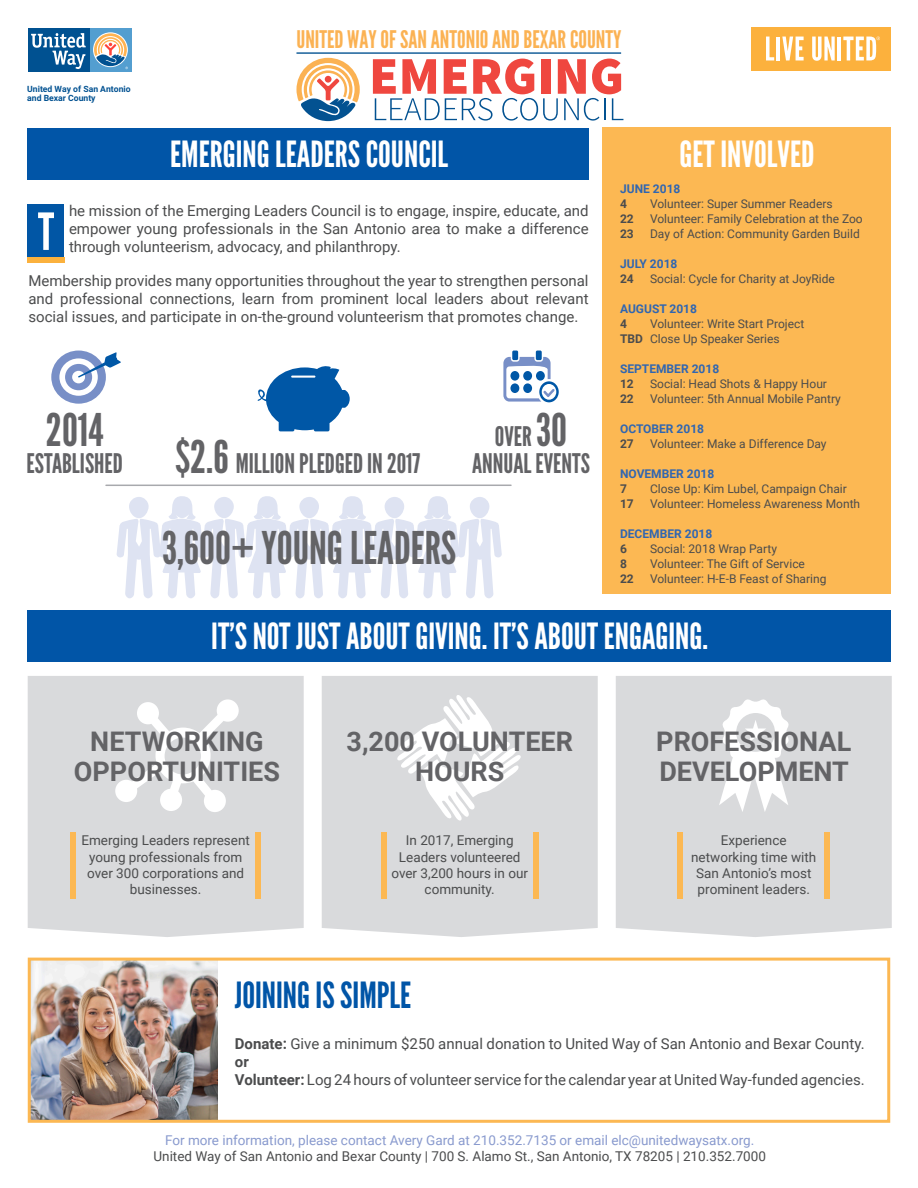
<style>
.page{position:relative;width:918px;height:1188px;background:#fff}
.page>*{position:absolute;margin:0;border:0;box-sizing:border-box;transform-origin:0 0}
.t1{font:51px "League Gothic";color:#fff}
.t2{font:45px "League Gothic";color:#636366}
.t3{font:36px "League Gothic";color:#fff}
.t4{font:36px "League Gothic";color:#0155a7}
.t5{font:700 27px "Roboto";color:#636366}
.t6{font:27px "League Gothic";color:#636366}
.t7{font:24.3px "League Gothic";color:#fbb253}
.t8{font:15px/18px "Roboto";color:#4b4c4d;text-align:justify}
.t9{font:700 15px "Roboto";color:#4b4c4d}
.t10{font:13.5px/16.2px "Roboto";color:#4b4c4d;text-align:center}
.t11{font:13.5px "Roboto";color:#899ace}
.t12{font:12px "Roboto";color:#4b4c4d}
.t13{font:700 12px "Roboto";color:#3066b1}
.t14{font:700 12px "Roboto";color:#4b4c4d}
.t15{font:700 8.7px/9.3px "Roboto";color:#005191}
.s1{font-size:45px}
.s2{font-weight:700}
</style>
<div class="page">
<svg style="left:116px;top:496px;width:386px;height:102px"></svg>
<img style="left:32px;top:962px;width:186px;height:157px">
<div style="left:28px;top:958px;width:862px;height:165px;border:3px solid #fcb853"></div>
<div style="left:616px;top:676px;width:276px;height:261px;background:#d9dadc"></div>
<div style="left:322px;top:676px;width:276px;height:261px;background:#d9dadc"></div>
<div style="left:28px;top:676px;width:276px;height:261px;background:#d9dadc"></div>
<div style="left:603px;top:128px;width:288px;height:466px;background:#fcb853"></div>
<div style="left:27px;top:128px;width:562px;height:52px;background:#0155a7"></div>
<div style="left:27px;top:610px;width:864px;height:52px;background:#0155a7"></div>
<svg style="left:28px;top:28px;width:104px;height:44px"></svg>
<hr style="left:106px;top:485px;width:405px;height:1px;background:#a8a9ad">
<div style="left:752px;top:27px;width:139px;height:43px;background:#fcb13d"></div>
<svg style="left:766px;top:37px;width:8px;height:23px"></svg>
<hr style="left:776px;top:37px;width:4px;height:23px;background:#fff">
<svg style="left:782px;top:37px;width:22px;height:23px"></svg>
<svg style="left:812px;top:37px;width:23px;height:24px"></svg>
<hr style="left:838px;top:37px;width:3px;height:23px;background:#fff">
<svg style="left:843px;top:37px;width:37px;height:23px"></svg>
<svg style="left:115px;top:699px;width:124px;height:113px"></svg>
<div style="left:70px;top:833px;width:6px;height:66px;background:#fcb853"></div>
<div style="left:255px;top:833px;width:6px;height:66px;background:#fcb853"></div>
<div style="left:381px;top:833px;width:5px;height:66px;background:#fcb853"></div>
<div style="left:533px;top:833px;width:6px;height:66px;background:#fcb853"></div>
<div style="left:677px;top:833px;width:6px;height:66px;background:#fcb853"></div>
<div style="left:824px;top:833px;width:6px;height:66px;background:#fcb853"></div>
<div style="left:27px;top:204px;width:37px;height:59px;background:#0156a5"></div>
<div style="left:27px;top:257px;width:37px;height:6px;background:#fbb13d"></div>
<svg style="left:373px;top:59px;width:250px;height:62px"></svg>
<svg style="left:296px;top:58px;width:64px;height:63px"></svg>
<hr style="left:296px;top:52px;width:325px;height:2px;background:#035291">
<div style="left:512px;top:351px;width:6px;height:9px;background:#0057a6;border-radius:2px"></div>
<svg style="left:503px;top:357px;width:56px;height:45px"></svg>
<div style="left:536px;top:351px;width:6px;height:9px;background:#0057a6;border-radius:2px"></div>
<svg style="left:719px;top:699px;width:70px;height:113px"></svg>
<svg style="left:394px;top:692px;width:130px;height:131px"></svg>
<svg style="left:257px;top:366px;width:93px;height:65px"></svg>
<svg style="left:51px;top:351px;width:70px;height:53px"></svg>
<p class="t15" style="left:27px;top:84px;width:105px">United Way of San Antonio and Bexar County</p>
<p class="t7" style="left:296px;top:25px;width:326px">UNITED WAY OF SAN ANTONIO AND BEXAR COUNTY</p>
<p class="t3" style="left:170px;top:133px;width:279px">EMERGING LEADERS COUNCIL</p>
<p class="t3" style="left:680px;top:133px;width:136px">GET INVOLVED</p>
<p class="t1" style="left:38px;top:201px;width:18px">T</p>
<p class="t8" style="left:69px;top:201px;width:521px">he mission of the Emerging Leaders Council is to engage, inspire, educate, and empower young professionals in the San Antonio area to make a difference through volunteerism, advocacy, and philanthropy.</p>
<p class="t8" style="left:28px;top:271px;width:562px">Membership provides many opportunities throughout the year to strengthen personal and professional connections, learn from prominent local leaders about relevant social issues, and participate in on-the-ground volunteerism that promotes change.</p>
<p class="t2" style="left:46px;top:403px;width:59px">2014</p>
<p class="t6" style="left:27px;top:447px;width:98px">ESTABLISHED</p>
<p class="t6" style="left:175px;top:447px;width:247px"><span class="s1">$2.6</span> MILLION PLEDGED IN 2017</p>
<p class="t6" style="left:495px;top:420px;width:74px">OVER <span class="s1">30</span></p>
<p class="t6" style="left:472px;top:447px;width:119px">ANNUAL EVENTS</p>
<p class="t2" style="left:162px;top:521px;width:296px">3,600+ YOUNG LEADERS</p>
<p class="t13" style="left:620px;top:180px;width:62px">JUNE 2018</p>
<p class="t14" style="left:620px;top:195px;width:8px">4</p>
<p class="t12" style="left:650px;top:195px;width:184px">Volunteer: Super Summer Readers</p>
<p class="t14" style="left:620px;top:210px;width:15px">22</p>
<p class="t12" style="left:650px;top:210px;width:214px">Volunteer: Family Celebration at the Zoo</p>
<p class="t14" style="left:620px;top:225px;width:15px">23</p>
<p class="t12" style="left:650px;top:225px;width:211px">Day of Action: Community Garden Build</p>
<p class="t13" style="left:620px;top:255px;width:59px">JULY 2018</p>
<p class="t14" style="left:620px;top:270px;width:15px">24</p>
<p class="t12" style="left:650px;top:270px;width:186px">Social: Cycle for Charity at JoyRide</p>
<p class="t13" style="left:620px;top:300px;width:78px">AUGUST 2018</p>
<p class="t14" style="left:620px;top:315px;width:8px">4</p>
<p class="t12" style="left:650px;top:315px;width:156px">Volunteer: Write Start Project</p>
<p class="t12" style="left:620px;top:330px;width:161px"><span class="s2">TBD</span> Close Up Speaker Series</p>
<p class="t13" style="left:620px;top:360px;width:101px">SEPTEMBER 2018</p>
<p class="t14" style="left:620px;top:375px;width:15px">12</p>
<p class="t12" style="left:650px;top:375px;width:178px">Social: Head Shots &amp; Happy Hour</p>
<p class="t14" style="left:620px;top:390px;width:15px">22</p>
<p class="t12" style="left:650px;top:390px;width:192px">Volunteer: 5th Annual Mobile Pantry</p>
<p class="t13" style="left:620px;top:420px;width:86px">OCTOBER 2018</p>
<p class="t14" style="left:620px;top:435px;width:15px">27</p>
<p class="t12" style="left:650px;top:435px;width:178px">Volunteer: Make a Difference Day</p>
<p class="t13" style="left:620px;top:465px;width:96px">NOVEMBER 2018</p>
<p class="t14" style="left:620px;top:480px;width:8px">7</p>
<p class="t12" style="left:650px;top:480px;width:198px">Close Up: Kim Lubel, Campaign Chair</p>
<p class="t14" style="left:620px;top:495px;width:15px">17</p>
<p class="t12" style="left:650px;top:495px;width:212px">Volunteer: Homeless Awareness Month</p>
<p class="t13" style="left:620px;top:525px;width:94px">DECEMBER 2018</p>
<p class="t14" style="left:620px;top:540px;width:8px">6</p>
<p class="t12" style="left:650px;top:540px;width:128px">Social: 2018 Wrap Party</p>
<p class="t14" style="left:620px;top:555px;width:8px">8</p>
<p class="t12" style="left:650px;top:555px;width:156px">Volunteer: The Gift of Service</p>
<p class="t14" style="left:620px;top:570px;width:15px">22</p>
<p class="t12" style="left:650px;top:570px;width:178px">Volunteer: H-E-B Feast of Sharing</p>
<p class="t3" style="left:211px;top:615px;width:498px">IT’S NOT JUST ABOUT GIVING. IT’S ABOUT ENGAGING.</p>
<p class="t5" style="left:90px;top:722px;width:175px">NETWORKING</p>
<p class="t5" style="left:74px;top:752px;width:208px">OPPORTUNITIES</p>
<p class="t5" style="left:347px;top:722px;width:228px">3,200 VOLUNTEER</p>
<p class="t5" style="left:415px;top:752px;width:91px">HOURS</p>
<p class="t5" style="left:656px;top:722px;width:197px">PROFESSIONAL</p>
<p class="t5" style="left:659px;top:752px;width:191px">DEVELOPMENT</p>
<p class="t10" style="left:81px;top:832px;width:170px">Emerging Leaders represent young professionals from over 300 corporations and businesses.</p>
<p class="t10" style="left:691px;top:832px;width:127px">Experience networking time with<br>San Antonio’s most prominent leaders.</p>
<p class="t10" style="left:391px;top:832px;width:138px">In 2017, Emerging<br>Leaders volunteered over 3,200 hours in our community.</p>
<p class="t4" style="left:235px;top:974px;width:178px">JOINING IS SIMPLE</p>
<p class="t8" style="left:235px;top:1034px;width:631px"><span class="s2">Donate:</span> Give a minimum $250 annual donation to United Way of San Antonio and Bexar County.</p>
<p class="t9" style="left:235px;top:1051px;width:15px">or</p>
<p class="t8" style="left:235px;top:1070px;width:631px"><span class="s2">Volunteer:</span> Log 24 hours of volunteer service for the calendar year at United Way-funded agencies.</p>
<p class="t11" style="left:165px;top:1130px;width:591px">For more information, please contact Avery Gard at 210.352.7135 or email elc@unitedwaysatx.org.</p>
<p class="t10" style="left:153px;top:1148px;width:614px">United Way of San Antonio and Bexar County | 700 S. Alamo St., San Antonio, TX 78205 | 210.352.7000</p>
</div>
